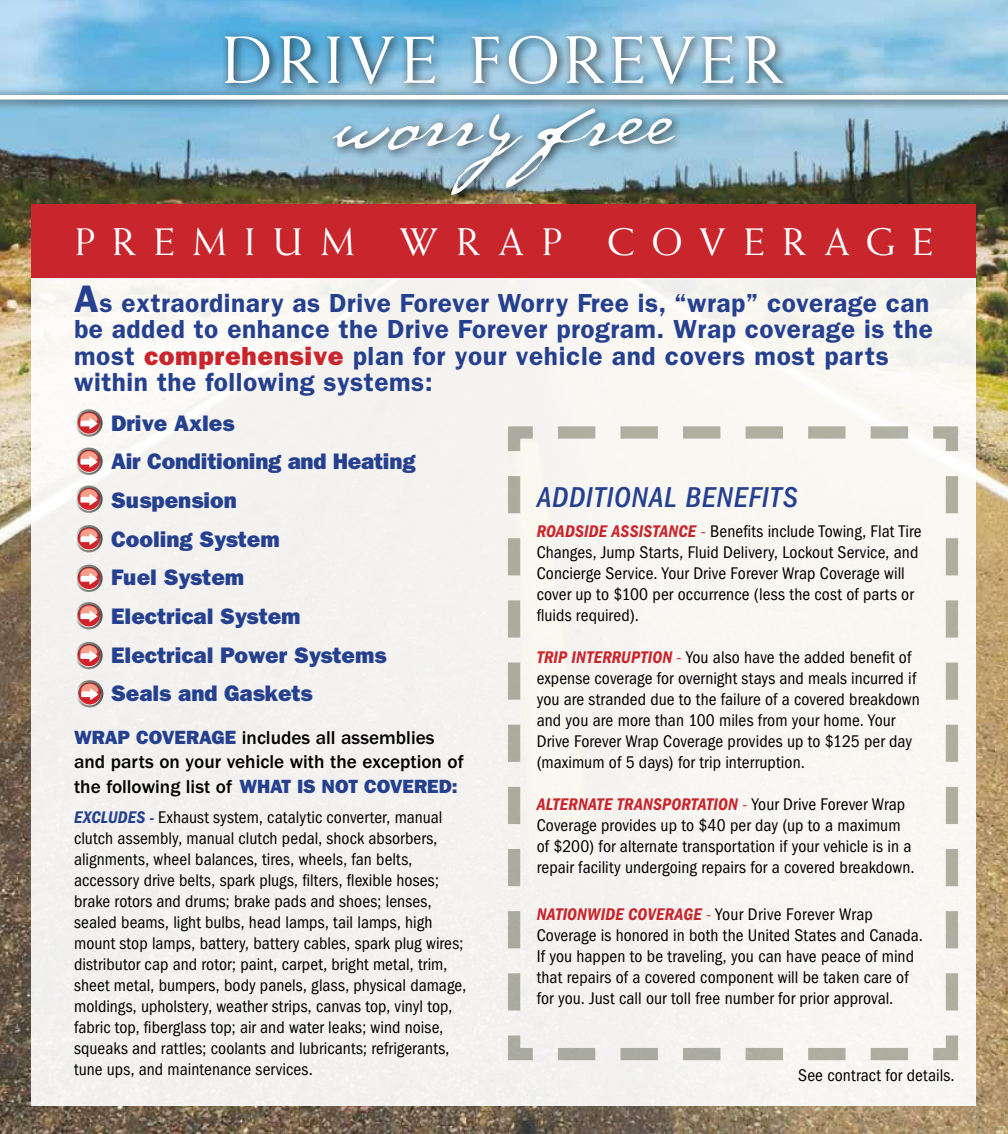
<style>
.page{position:relative;width:1008px;height:1134px;background:#fff}
.page>*{position:absolute;margin:0;border:0;box-sizing:border-box;transform-origin:0 0}
.t1{font:38.5px "Weiss Std";letter-spacing:.465em;color:#fff}
.t2{font:italic 500 condensed 29.75px "ITC Franklin Gothic Std";letter-spacing:.025em;color:#25408f}
.t3{font:600 26.25px/26.2px "ITC Franklin Gothic Std";letter-spacing:.02em;color:#25408f}
.t4{font:22.57px/38.7px "ITC Franklin Gothic Std Hvy";color:#25408f}
.t5{font:500 19.25px/24.5px "ITC Franklin Gothic Std";color:#000}
.t6{font:condensed 17.5px/21px "ITC Franklin Gothic Std";letter-spacing:.005em;color:#000}
.t7{font:17.5px "ITC Franklin Gothic Std Dm Cd It";letter-spacing:.01em;color:#c9252c}
.s1{font-size:38.5px}
.s2{font-family:"ITC Franklin Gothic Std Hvy";font-weight:400;color:#c9252c}
.s3{font-family:"ITC Franklin Gothic Std Hvy";font-weight:400;color:#25408f}
.s4{font-family:"ITC Franklin Gothic Std Dm Cd It";font-stretch:normal;color:#25408f}
.s5{font-weight:600;font-style:italic;font-stretch:normal;font-size:15.75px;color:#25408f}
.s6{font-family:"ITC Franklin Gothic Std Dm Cd It";font-stretch:normal;color:#c9252c}
.s7{color:#c9252c}
.s8{font-family:"ITC Franklin Gothic Std";font-stretch:condensed}
.s9{font-family:"ITC Franklin Gothic Std";font-stretch:condensed;color:#000}
</style>
<div class="page">
<img style="left:0;top:0;width:1008px;height:1134px">
<div style="left:32px;top:208px;width:944px;height:898px;background:#f4f3f0"></div>
<div style="left:32px;top:205px;width:944px;height:73px;background:#c9252c"></div>
<div style="left:219px;top:28px;width:575px;height:177px;background:#000;opacity:.75"></div>
<svg style="left:332px;top:111px;width:343px;height:84px;background:#92b0be"></svg>
<svg style="left:225px;top:36px;width:44px;height:47px"></svg>
<svg style="left:280px;top:36px;width:38px;height:47px"></svg>
<svg style="left:327px;top:36px;width:13px;height:47px"></svg>
<svg style="left:349px;top:36px;width:45px;height:48px"></svg>
<svg style="left:404px;top:36px;width:31px;height:47px"></svg>
<svg style="left:472px;top:37px;width:27px;height:46px"></svg>
<svg style="left:509px;top:36px;width:48px;height:48px"></svg>
<svg style="left:566px;top:36px;width:38px;height:47px"></svg>
<svg style="left:612px;top:36px;width:31px;height:47px"></svg>
<svg style="left:650px;top:37px;width:45px;height:47px"></svg>
<svg style="left:702px;top:36px;width:31px;height:47px"></svg>
<svg style="left:745px;top:36px;width:38px;height:47px"></svg>
<div style="left:0;top:87px;width:1008px;height:24px;background:#000;opacity:.75"></div>
<div style="left:0;top:95px;width:1008px;height:5px;background:#fff"></div>
<svg style="left:75px;top:409px;width:28px;height:28px"></svg>
<svg style="left:77px;top:412px;width:23px;height:22px"></svg>
<svg style="left:78px;top:412px;width:22px;height:22px"></svg>
<svg style="left:80px;top:413px;width:18px;height:16px"></svg>
<svg style="left:75px;top:448px;width:28px;height:27px"></svg>
<svg style="left:77px;top:450px;width:23px;height:23px"></svg>
<svg style="left:78px;top:450px;width:22px;height:22px"></svg>
<svg style="left:80px;top:451px;width:18px;height:17px"></svg>
<svg style="left:75px;top:486px;width:28px;height:27px"></svg>
<svg style="left:77px;top:488px;width:23px;height:23px"></svg>
<svg style="left:78px;top:488px;width:22px;height:22px"></svg>
<svg style="left:80px;top:489px;width:18px;height:17px"></svg>
<svg style="left:75px;top:525px;width:28px;height:27px"></svg>
<svg style="left:77px;top:527px;width:23px;height:23px"></svg>
<div style="left:78px;top:528px;width:22px;height:21px;background:#d2232a;border-radius:50%"></div>
<svg style="left:80px;top:529px;width:18px;height:16px"></svg>
<svg style="left:75px;top:565px;width:28px;height:27px"></svg>
<svg style="left:77px;top:567px;width:23px;height:23px"></svg>
<svg style="left:78px;top:567px;width:22px;height:22px"></svg>
<svg style="left:80px;top:568px;width:18px;height:17px"></svg>
<svg style="left:75px;top:602px;width:28px;height:27px"></svg>
<svg style="left:77px;top:604px;width:23px;height:23px"></svg>
<div style="left:78px;top:605px;width:22px;height:21px;background:#d2232a;border-radius:50%"></div>
<svg style="left:80px;top:606px;width:18px;height:16px"></svg>
<svg style="left:75px;top:642px;width:28px;height:27px"></svg>
<svg style="left:77px;top:644px;width:23px;height:23px"></svg>
<div style="left:78px;top:645px;width:22px;height:21px;background:#d2232a;border-radius:50%"></div>
<svg style="left:80px;top:646px;width:18px;height:16px"></svg>
<svg style="left:76px;top:680px;width:27px;height:27px"></svg>
<svg style="left:78px;top:682px;width:23px;height:23px"></svg>
<div style="left:79px;top:683px;width:22px;height:21px;background:#d2232a;border-radius:50%"></div>
<svg style="left:81px;top:684px;width:17px;height:16px"></svg>
<svg style="left:508px;top:425px;width:452px;height:636px"></svg>
<h1 class="t1" style="left:75px;top:220px;width:860px">PREMIUM WRAP COVERAGE</h1>
<h3 class="t3" style="left:74px;top:290px;width:860px"><span class="s1">A</span>s extraordinary as Drive Forever Worry Free is, “wrap” coverage can be added to enhance the Drive Forever program. Wrap coverage is the most <span class="s2">comprehensive</span> plan for your vehicle and covers most parts within the following systems:</h3>
<p class="t4" style="left:111px;top:404px;width:306px">Drive Axles<br>Air Conditioning and Heating<br>Suspension<br>Cooling System<br>Fuel System<br>Electrical System<br>Electrical Power Systems<br>Seals and Gaskets</p>
<p class="t5" style="left:74px;top:725px;width:391px"><span class="s3">WRAP COVERAGE</span> includes all assemblies and parts on your vehicle with the exception of the following list of <span class="s3">WHAT IS NOT COVERED:</span></p>
<p class="t6" style="left:74px;top:807px;width:394px"><span class="s4">EXCLUDES</span> <span class="s5">-</span> Exhaust system, catalytic converter, manual clutch assembly, manual clutch pedal, shock absorbers, alignments, wheel balances, tires, wheels, fan belts, accessory drive belts, spark plugs, filters, flexible hoses; brake rotors and drums; brake pads and shoes; lenses, sealed beams, light bulbs, head lamps, tail lamps, high mount stop lamps, battery, battery cables, spark plug wires; distributor cap and rotor; paint, carpet, bright metal, trim, sheet metal, bumpers, body panels, glass, physical damage, moldings, upholstery, weather strips, canvas top, vinyl top, fabric top, fiberglass top; air and water leaks; wind noise, squeaks and rattles; coolants and lubricants; refrigerants, tune ups, and maintenance services.</p>
<h2 class="t2" style="left:537px;top:481px;width:263px">ADDITIONAL BENEFITS</h2>
<p class="t6" style="left:537px;top:521px;width:386px"><span class="s6">ROADSIDE ASSISTANCE</span> <span class="s7">-</span> Benefits include Towing, Flat Tire Changes, Jump Starts, Fluid Delivery, Lockout Service, and Concierge Service. Your Drive Forever Wrap Coverage will cover up to $100 per occurrence (less the cost of parts or fluids required).</p>
<p class="t6" style="left:537px;top:647px;width:385px"><span class="s6">TRIP INTERRUPTION</span> <span class="s7">-</span> You also have the added benefit of expense coverage for overnight stays and meals incurred if you are stranded due to the failure of a covered breakdown and you are more than 100 miles from your home. Your Drive Forever Wrap Coverage provides up to $125 per day (maximum of 5 days) for trip interruption.</p>
<p class="t7" style="left:537px;top:794px;width:370px">ALTERNATE TRANSPORTATION <span class="s8">-</span> <span class="s9">Your Drive Forever Wrap</span></p>
<p class="t6" style="left:537px;top:815px;width:379px">Coverage provides up to $40 per day (up to a maximum of $200) for alternate transportation if your vehicle is in a repair facility undergoing repairs for a covered breakdown.</p>
<p class="t6" style="left:537px;top:904px;width:388px"><span class="s6">NATIONWIDE COVERAGE</span> <span class="s7">-</span> Your Drive Forever Wrap Coverage is honored in both the United States and Canada.<br>If you happen to be traveling, you can have peace of mind that repairs of a covered component will be taken care of for you. Just call our toll free number for prior approval.</p>
<p class="t6" style="left:798px;top:1065px;width:158px">See contract for details.</p>
</div>
